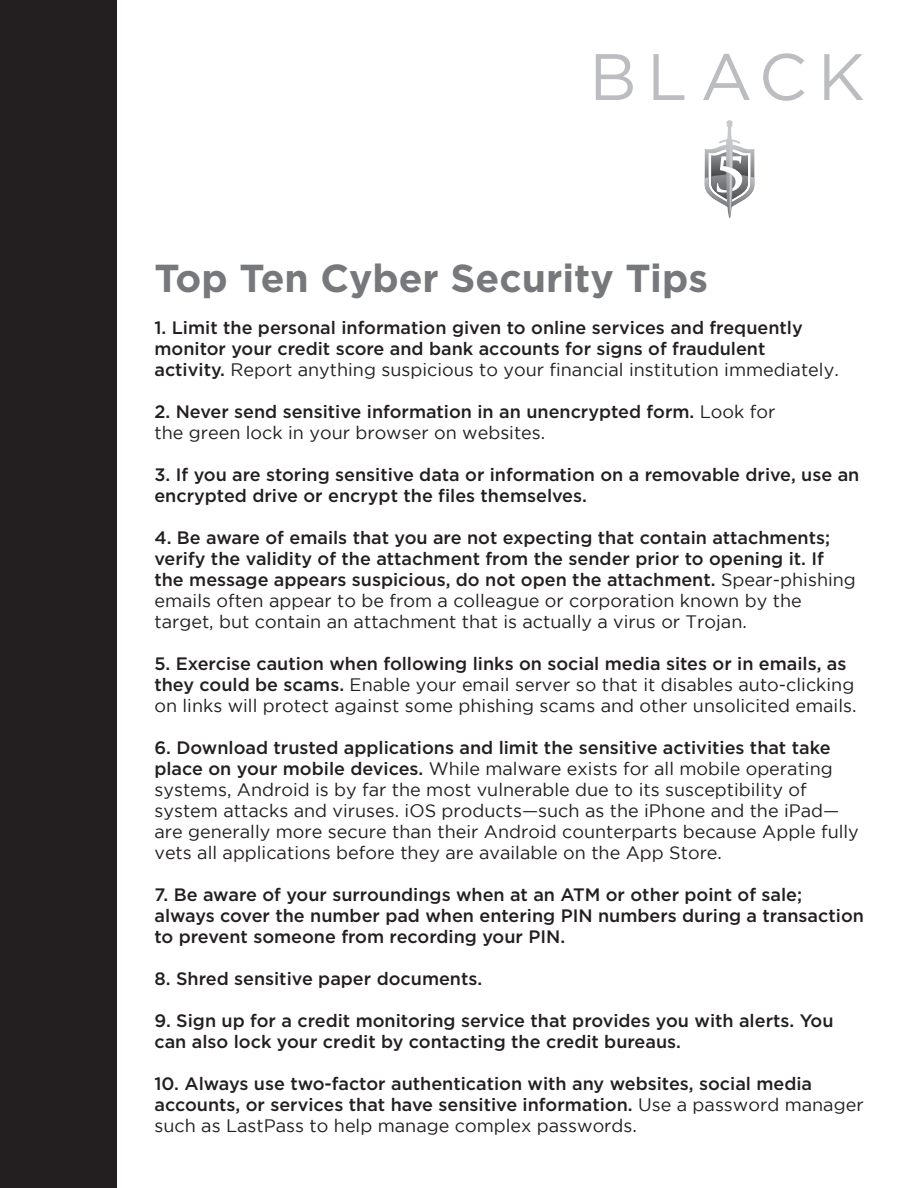
<style>
.page{position:relative;width:918px;height:1188px;background:#fff}
.page>*{position:absolute;margin:0;border:0;box-sizing:border-box;transform-origin:0 0}
.t1{font:700 39px "Gotham";color:#76787b}
.t2{font:500 18px/21px "Gotham";color:#231f20}
.t3{font:18px/21px "Gotham";color:#231f20}
.s1{font-weight:400}
.s2{font-weight:500}
</style>
<div class="page">
<div style="left:0;top:0;width:116px;height:1188px;background:#231f20"></div>
<svg style="left:596px;top:54px;width:37px;height:46px"></svg>
<svg style="left:653px;top:54px;width:31px;height:46px"></svg>
<svg style="left:703px;top:54px;width:47px;height:46px"></svg>
<svg style="left:763px;top:53px;width:42px;height:48px"></svg>
<svg style="left:824px;top:54px;width:39px;height:46px"></svg>
<svg style="left:705px;top:120px;width:49px;height:98px"></svg>
<h1 class="t1" style="left:154px;top:256px;width:555px">Top Ten Cyber Security Tips</h1>
<p class="t2" style="left:154px;top:317px;width:686px">1. Limit the personal information given to online services and frequently monitor your credit score and bank accounts for signs of fraudulent activity. <span class="s1">Report anything suspicious to your financial institution immediately.</span></p>
<p class="t2" style="left:154px;top:401px;width:622px">2. Never send sensitive information in an unencrypted form. <span class="s1">Look for the green lock in your browser on websites.</span></p>
<p class="t2" style="left:154px;top:464px;width:706px">3. If you are storing sensitive data or information on a removable drive, use an encrypted drive or encrypt the files themselves.</p>
<p class="t2" style="left:154px;top:527px;width:703px">4. Be aware of emails that you are not expecting that contain attachments; verify the validity of the attachment from the sender prior to opening it. If the message appears suspicious, do not open the attachment. <span class="s1">Spear-phishing emails often appear to be from a colleague or corporation known by the target, but contain an attachment that is actually a virus or Trojan.</span></p>
<p class="t3" style="left:154px;top:653px;width:704px"><span class="s2">5. Exercise caution when following links on social media sites or in emails, as they could be scams.</span> Enable your email server so that it disables auto-clicking on links will protect against some phishing scams and other unsolicited emails.</p>
<p class="t3" style="left:154px;top:737px;width:706px"><span class="s2">6. Download trusted applications and limit the sensitive activities that take place on your mobile devices.</span> While malware exists for all mobile operating systems, Android is by far the most vulnerable due to its susceptibility of system attacks and viruses. iOS products—such as the iPhone and the iPad— are generally more secure than their Android counterparts because Apple fully vets all applications before they are available on the App Store.</p>
<p class="t2" style="left:154px;top:884px;width:711px">7. Be aware of your surroundings when at an ATM or other point of sale; always cover the number pad when entering PIN numbers during a transaction to prevent someone from recording your PIN.</p>
<p class="t2" style="left:154px;top:968px;width:329px">8. Shred sensitive paper documents.</p>
<p class="t2" style="left:154px;top:1010px;width:681px">9. Sign up for a credit monitoring service that provides you with alerts. You can also lock your credit by contacting the credit bureaus.</p>
<p class="t2" style="left:154px;top:1073px;width:711px">10. Always use two-factor authentication with any websites, social media accounts, or services that have sensitive information. <span class="s1">Use a password manager such as LastPass to help manage complex passwords.</span></p>
</div>
